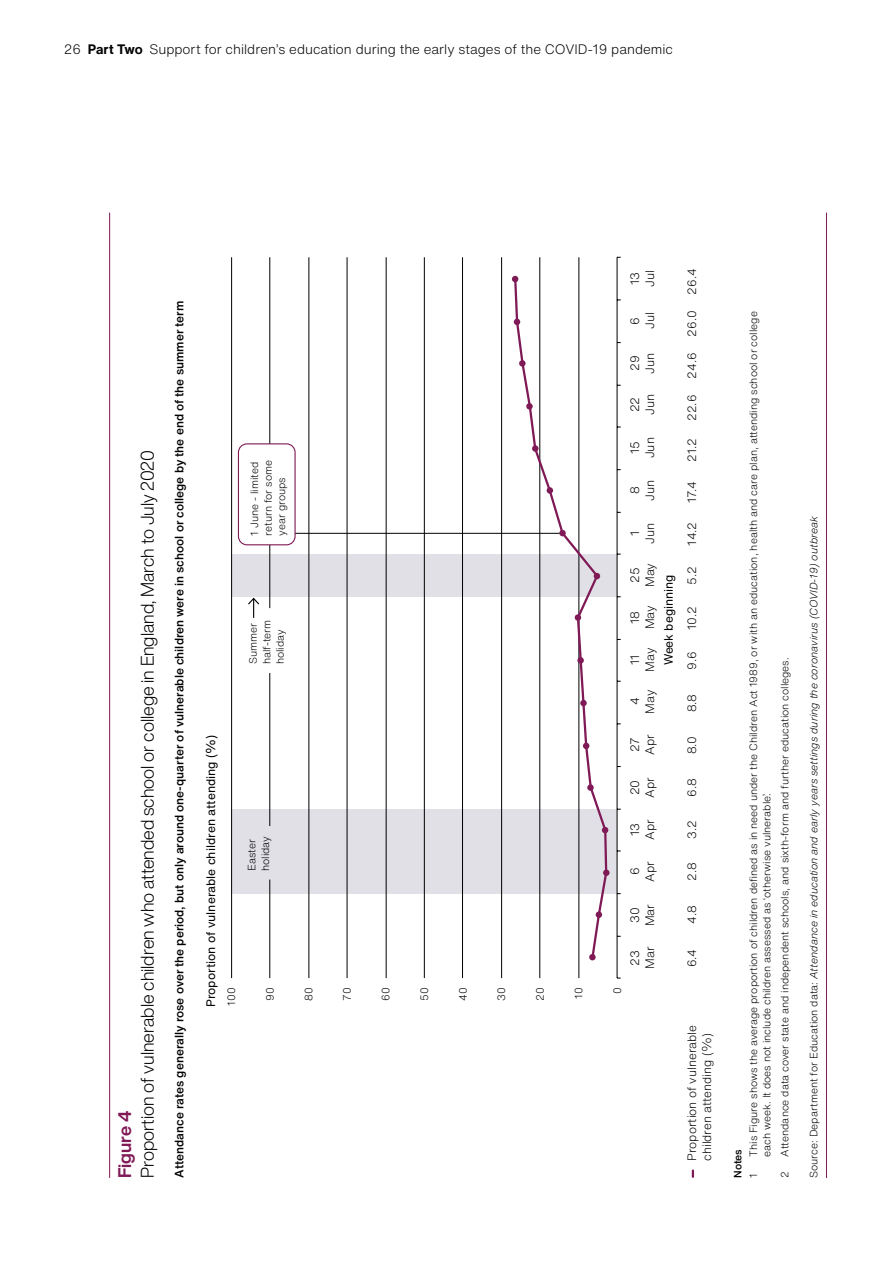
<style>
.page{position:relative;width:893px;height:1263px;background:#fff}
.page>*{position:absolute;margin:0;border:0;box-sizing:border-box;transform-origin:0 0}
.t1{font:300 18px/22.5px "Helvetica Now Display";color:#000}
.t2{font:300 13.5px "Helvetica Now Text";color:#000}
.t3{font:300 12.15px/15.1px "Helvetica Now Text";color:#000;text-align:center}
.t4{font:12.15px "Helvetica Now Text";color:#000}
.t5{font:500 12px "Helvetica Now Text";color:#000}
.t6{font:300 12px/15px "Helvetica Now Text";color:#000}
.t7{font:12px "Helvetica Now Text";color:#000}
.t8{font:300 10.65px "Helvetica Now Text";color:#000}
.t9{font:300 10.5px/13.5px "Helvetica Now Text";color:#000}
.t10{font:italic 300 10.5px "Helvetica Now Text";color:#000}
.t11{font:500 10.5px/15.6px "Helvetica Now Text";color:#000}
.s1{font-weight:700}
.s2{font-weight:700;color:#7f1a57}
.s3{font-weight:300}
.s4{font-style:normal}
</style>
<div class="page">
<svg style="left:692px;top:1170px;width:2px;height:7px"></svg>
<hr style="left:826px;top:213px;width:1px;height:965px;background:#7f1a57">
<hr style="left:109px;top:213px;width:1px;height:965px;background:#7f1a57">
<div style="left:232px;top:809px;width:385px;height:85px;background:#e1e0e7"></div>
<div style="left:232px;top:554px;width:385px;height:43px;background:#e1e0e7"></div>
<hr style="left:231px;top:257px;width:1px;height:721px;background:#000">
<hr style="left:270px;top:257px;width:1px;height:721px;background:#000">
<hr style="left:309px;top:257px;width:1px;height:721px;background:#000">
<hr style="left:347px;top:257px;width:1px;height:721px;background:#000">
<hr style="left:386px;top:257px;width:1px;height:721px;background:#000">
<hr style="left:424px;top:257px;width:1px;height:721px;background:#000">
<hr style="left:462px;top:257px;width:1px;height:721px;background:#000">
<hr style="left:501px;top:257px;width:1px;height:721px;background:#000">
<hr style="left:539px;top:257px;width:1px;height:721px;background:#000">
<hr style="left:579px;top:257px;width:1px;height:721px;background:#000">
<hr style="left:617px;top:257px;width:1px;height:721px;background:#000">
<svg style="left:513px;top:277px;width:95px;height:683px"></svg>
<div style="left:589px;top:954px;width:7px;height:6px;background:#7f1a57;border-radius:50%"></div>
<div style="left:596px;top:911px;width:6px;height:7px;background:#7f1a57;border-radius:50%"></div>
<div style="left:603px;top:869px;width:6px;height:7px;background:#7f1a57;border-radius:50%"></div>
<svg style="left:602px;top:827px;width:6px;height:6px"></svg>
<div style="left:587px;top:784px;width:7px;height:7px;background:#7f1a57;border-radius:50%"></div>
<svg style="left:583px;top:743px;width:6px;height:6px"></svg>
<div style="left:580px;top:700px;width:7px;height:6px;background:#7f1a57;border-radius:50%"></div>
<div style="left:577px;top:657px;width:7px;height:7px;background:#7f1a57;border-radius:50%"></div>
<div style="left:575px;top:614px;width:6px;height:7px;background:#7f1a57;border-radius:50%"></div>
<svg style="left:594px;top:573px;width:6px;height:6px"></svg>
<div style="left:559px;top:530px;width:7px;height:6px;background:#7f1a57;border-radius:50%"></div>
<div style="left:547px;top:487px;width:6px;height:7px;background:#7f1a57;border-radius:50%"></div>
<div style="left:532px;top:445px;width:7px;height:7px;background:#7f1a57;border-radius:50%"></div>
<div style="left:526px;top:403px;width:7px;height:7px;background:#7f1a57;border-radius:50%"></div>
<div style="left:519px;top:360px;width:7px;height:7px;background:#7f1a57;border-radius:50%"></div>
<svg style="left:512px;top:276px;width:6px;height:6px"></svg>
<svg style="left:514px;top:319px;width:6px;height:6px"></svg>
<div style="left:238px;top:826px;width:44px;height:53px;background:#e1e0e7;border-radius:9px"></div>
<hr style="left:291px;top:533px;width:268px;height:1px;background:#000">
<div style="left:238px;top:444px;width:57px;height:101px;background:#fff;border-radius:9px"></div>
<div style="left:238px;top:443px;width:58px;height:102px;border:1px solid #7f1a57;border-radius:9px"></div>
<div style="left:238px;top:608px;width:59px;height:65px;background:#fff;border-radius:9px"></div>
<svg style="left:248px;top:597px;width:12px;height:21px"></svg>
<p class="t2" style="left:64px;top:39px;width:611px">26 <span class="s1">Part Two</span> Support for children’s education during the early stages of the COVID-19 pandemic</p>
<p class="t1" style="left:113px;top:1178px;width:729px;rotate:-90deg"><span class="s2">Figure 4<br></span>Proportion of vulnerable children who attended school or college in England, March to July 2020</p>
<p class="t5" style="left:170px;top:1178px;width:879px;rotate:-90deg">Attendance rates generally rose over the period, but only around one-quarter of vulnerable children were in school or college by the end of the summer term</p>
<p class="t9" style="left:247px;top:536px;width:77px;rotate:-90deg">1 June - limited return for some year groups</p>
<p class="t9" style="left:246px;top:664px;width:46px;rotate:-90deg">Summer half-term holiday</p>
<p class="t4" style="left:202px;top:1007px;width:274px;rotate:-90deg">Proportion of vulnerable children attending (%)</p>
<p class="t8" style="left:223px;top:1006px;width:20px;rotate:-90deg">100</p>
<p class="t9" style="left:245px;top:871px;width:37px;rotate:-90deg">Easter holiday</p>
<p class="t8" style="left:262px;top:1001px;width:15px;rotate:-90deg">90</p>
<p class="t8" style="left:301px;top:1001px;width:15px;rotate:-90deg">80</p>
<p class="t8" style="left:339px;top:1001px;width:15px;rotate:-90deg">70</p>
<p class="t8" style="left:378px;top:1001px;width:15px;rotate:-90deg">60</p>
<p class="t8" style="left:416px;top:1001px;width:15px;rotate:-90deg">50</p>
<p class="t8" style="left:455px;top:1001px;width:15px;rotate:-90deg">40</p>
<p class="t8" style="left:494px;top:1001px;width:15px;rotate:-90deg">30</p>
<p class="t8" style="left:532px;top:1001px;width:15px;rotate:-90deg">20</p>
<p class="t8" style="left:571px;top:999px;width:13px;rotate:-90deg">10</p>
<p class="t3" style="left:627px;top:287px;width:18px;text-align:left;rotate:-90deg">13<br>Jul</p>
<p class="t3" style="left:627px;top:329px;width:18px;rotate:-90deg">6<br>Jul</p>
<p class="t3" style="left:627px;top:374px;width:23px;text-align:left;rotate:-90deg">29<br>Jun</p>
<p class="t3" style="left:627px;top:415px;width:23px;text-align:left;rotate:-90deg">22<br>Jun</p>
<p class="t3" style="left:627px;top:458px;width:23px;rotate:-90deg">15<br>Jun</p>
<p class="t3" style="left:627px;top:501px;width:23px;rotate:-90deg">8<br>Jun</p>
<p class="t3" style="left:627px;top:544px;width:23px;rotate:-90deg">1<br>Jun</p>
<p class="t3" style="left:627px;top:587px;width:26px;rotate:-90deg">25<br>May</p>
<p class="t7" style="left:659px;top:665px;width:93px;rotate:-90deg">Week beginning</p>
<p class="t3" style="left:627px;top:629px;width:26px;rotate:-90deg">18<br>May</p>
<p class="t3" style="left:627px;top:672px;width:26px;rotate:-90deg">11<br>May</p>
<p class="t3" style="left:627px;top:713px;width:26px;rotate:-90deg">4<br>May</p>
<p class="t3" style="left:627px;top:754px;width:22px;text-align:left;rotate:-90deg">27<br>Apr</p>
<p class="t3" style="left:627px;top:798px;width:22px;text-align:left;rotate:-90deg">20<br>Apr</p>
<p class="t3" style="left:627px;top:840px;width:22px;text-align:left;rotate:-90deg">13<br>Apr</p>
<p class="t3" style="left:627px;top:882px;width:22px;rotate:-90deg">6<br>Apr</p>
<p class="t8" style="left:609px;top:994px;width:8px;rotate:-90deg">0</p>
<p class="t3" style="left:627px;top:926px;width:24px;text-align:left;rotate:-90deg">30<br>Mar</p>
<p class="t3" style="left:627px;top:969px;width:24px;text-align:left;rotate:-90deg">23<br>Mar</p>
<p class="t6" style="left:684px;top:295px;width:28px;rotate:-90deg">26.4</p>
<p class="t6" style="left:684px;top:337px;width:28px;rotate:-90deg">26.0</p>
<p class="t6" style="left:684px;top:379px;width:28px;rotate:-90deg">24.6</p>
<p class="t6" style="left:684px;top:421px;width:28px;rotate:-90deg">22.6</p>
<p class="t6" style="left:684px;top:462px;width:25px;rotate:-90deg">21.2</p>
<p class="t6" style="left:684px;top:503px;width:23px;rotate:-90deg">17.4</p>
<p class="t6" style="left:684px;top:546px;width:25px;rotate:-90deg">14.2</p>
<p class="t6" style="left:684px;top:585px;width:20px;rotate:-90deg">5.2</p>
<p class="t6" style="left:684px;top:630px;width:25px;rotate:-90deg">10.2</p>
<p class="t6" style="left:684px;top:670px;width:20px;rotate:-90deg">9.6</p>
<p class="t6" style="left:684px;top:712px;width:20px;rotate:-90deg">8.8</p>
<p class="t6" style="left:684px;top:754px;width:20px;rotate:-90deg">8.0</p>
<p class="t6" style="left:684px;top:796px;width:20px;rotate:-90deg">6.8</p>
<p class="t6" style="left:684px;top:838px;width:20px;rotate:-90deg">3.2</p>
<p class="t6" style="left:684px;top:880px;width:20px;rotate:-90deg">2.8</p>
<p class="t6" style="left:684px;top:924px;width:20px;rotate:-90deg">4.8</p>
<p class="t6" style="left:684px;top:967px;width:20px;rotate:-90deg">6.4</p>
<p class="t6" style="left:684px;top:1161px;width:137px;rotate:-90deg">Proportion of vulnerable children attending (%)</p>
<p class="t9" style="left:746px;top:1157px;width:847px;rotate:-90deg">This Figure shows the average proportion of children defined as in need under the Children Act 1989, or with an education, health and care plan, attending school or college each week. It does not include children assessed as ‘otherwise vulnerable’.</p>
<p class="t11" style="left:730px;top:1178px;width:30px;rotate:-90deg">Notes<br><span class="s3">1</span></p>
<p class="t9" style="left:777px;top:1157px;width:501px;rotate:-90deg">Attendance data cover state and independent schools, and sixth-form and further education colleges.</p>
<p class="t9" style="left:777px;top:1178px;width:8px;rotate:-90deg">2</p>
<p class="t10" style="left:806px;top:1178px;width:663px;rotate:-90deg"><span class="s4">Source: Department for Education data:</span> Attendance in education and early years settings during the coronavirus (COVID-19) outbreak</p>
</div>
